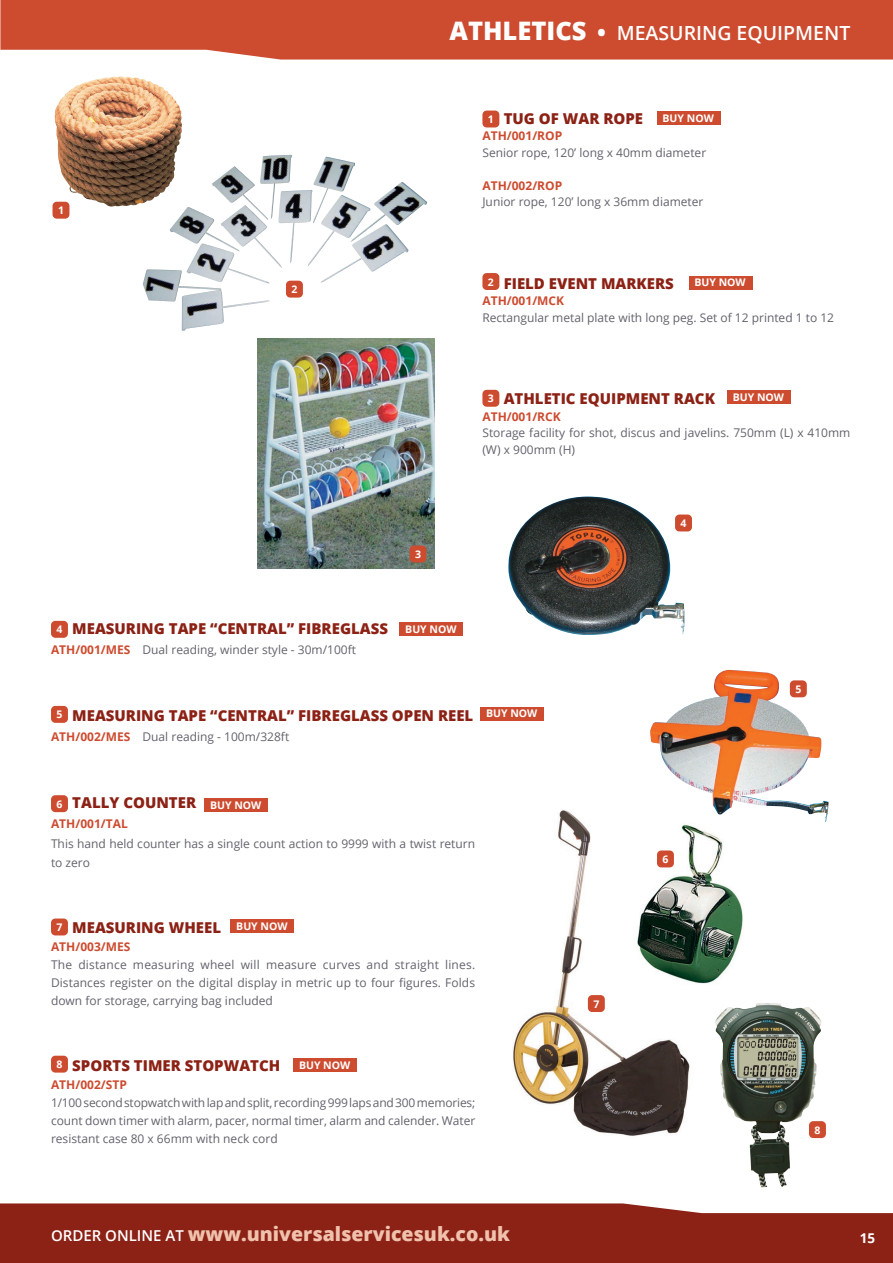
<style>
.page{position:relative;width:893px;height:1263px;background:#fff}
.page>*{position:absolute;margin:0;border:0;box-sizing:border-box;transform-origin:0 0}
.t1{font:800 19.5px "Open Sans";color:#f0c2ad}
.t2{font:600 19.5px "Open Sans";color:#fff}
.t3{font:800 15px "Open Sans";color:#8c2115}
.t4{font:700 13.5px "Open Sans";color:#fff}
.t5{font:12px/18px "Open Sans";color:#62636c}
.t6{font:700 12px "Open Sans";color:#cd4b2f}
.t7{font:700 10.5px "Open Sans";color:#fff}
.s1{font-weight:800;font-size:25.5px}
.s2{font-weight:800;font-size:21px}
.s3{font-weight:700;color:#cd4b2f}
.s4{font-weight:600;font-size:15px;color:#fff}
</style>
<div class="page">
<div style="left:0;top:0;width:893px;height:60px;background:#cd4b2f"></div>
<div style="left:0;top:1203px;width:893px;height:60px;background:#8c2115"></div>
<img style="left:54px;top:76px;width:128px;height:132px">
<img style="left:169px;top:155px;width:258px;height:128px">
<img style="left:257px;top:338px;width:177px;height:230px">
<img style="left:650px;top:670px;width:179px;height:152px">
<img style="left:508px;top:496px;width:177px;height:139px">
<img style="left:715px;top:1003px;width:107px;height:185px">
<img style="left:513px;top:801px;width:186px;height:335px">
<div style="left:53px;top:202px;width:16px;height:17px;background:#cd4b2f;border-radius:4px"></div>
<div style="left:286px;top:281px;width:17px;height:17px;background:#cd4b2f;border-radius:4px"></div>
<div style="left:409px;top:545px;width:17px;height:17px;background:#cd4b2f;border-radius:4px"></div>
<div style="left:51px;top:795px;width:17px;height:17px;background:#cd4b2f;border-radius:4px"></div>
<div style="left:51px;top:918px;width:17px;height:17px;background:#cd4b2f;border-radius:4px"></div>
<div style="left:51px;top:1056px;width:17px;height:16px;background:#cd4b2f;border-radius:4px"></div>
<div style="left:675px;top:514px;width:17px;height:17px;background:#cd4b2f;border-radius:4px"></div>
<div style="left:482px;top:111px;width:17px;height:16px;background:#cd4b2f;border-radius:4px"></div>
<div style="left:482px;top:273px;width:17px;height:17px;background:#cd4b2f;border-radius:4px"></div>
<div style="left:482px;top:390px;width:17px;height:17px;background:#cd4b2f;border-radius:4px"></div>
<div style="left:51px;top:621px;width:17px;height:17px;background:#cd4b2f;border-radius:4px"></div>
<div style="left:51px;top:706px;width:17px;height:17px;background:#cd4b2f;border-radius:4px"></div>
<div style="left:809px;top:1121px;width:17px;height:17px;background:#cd4b2f;border-radius:4px"></div>
<div style="left:588px;top:995px;width:17px;height:17px;background:#cd4b2f;border-radius:4px"></div>
<div style="left:790px;top:680px;width:17px;height:17px;background:#cd4b2f;border-radius:4px"></div>
<div style="left:657px;top:112px;width:63px;height:13px;background:#cd4b2f"></div>
<div style="left:689px;top:276px;width:63px;height:13px;background:#cd4b2f"></div>
<div style="left:727px;top:391px;width:63px;height:13px;background:#cd4b2f"></div>
<div style="left:400px;top:622px;width:63px;height:13px;background:#cd4b2f"></div>
<div style="left:480px;top:707px;width:64px;height:13px;background:#cd4b2f"></div>
<div style="left:205px;top:798px;width:63px;height:13px;background:#cd4b2f"></div>
<div style="left:231px;top:919px;width:63px;height:14px;background:#cd4b2f"></div>
<div style="left:293px;top:1059px;width:64px;height:13px;background:#cd4b2f"></div>
<img style="left:628px;top:821px;width:137px;height:177px">
<div style="left:657px;top:850px;width:17px;height:17px;background:#cd4b2f;border-radius:4px"></div>
<h1 class="t2" style="left:449px;top:19px;width:402px"><span class="s1">ATHLETICS</span> <span class="s2">•</span> MEASURING EQUIPMENT</h1>
<p class="t7" style="left:58px;top:203px;width:7px">1</p>
<p class="t7" style="left:291px;top:282px;width:7px">2</p>
<p class="t3" style="left:504px;top:107px;width:141px">TUG OF WAR ROPE</p>
<p class="t6" style="left:482px;top:127px;width:81px">ATH/001/ROP</p>
<p class="t5" style="left:482px;top:143px;width:225px">Senior rope, 120’ long x 40mm diameter</p>
<p class="t6" style="left:482px;top:177px;width:81px">ATH/002/ROP</p>
<p class="t5" style="left:482px;top:192px;width:223px">Junior rope, 120’ long x 36mm diameter</p>
<p class="t7" style="left:663px;top:111px;width:53px">BUY NOW</p>
<p class="t7" style="left:488px;top:112px;width:7px">1</p>
<p class="t3" style="left:504px;top:272px;width:172px">FIELD EVENT MARKERS</p>
<p class="t6" style="left:482px;top:292px;width:83px">ATH/001/MCK</p>
<p class="t5" style="left:482px;top:308px;width:353px">Rectangular metal plate with long peg. Set of 12 printed 1 to 12</p>
<p class="t7" style="left:488px;top:274px;width:7px">2</p>
<p class="t7" style="left:694px;top:275px;width:53px">BUY NOW</p>
<p class="t7" style="left:415px;top:547px;width:7px">3</p>
<p class="t3" style="left:504px;top:387px;width:213px">ATHLETIC EQUIPMENT RACK</p>
<p class="t6" style="left:482px;top:408px;width:80px">ATH/001/RCK</p>
<p class="t5" style="left:482px;top:424px;width:370px;line-height:16.5px">Storage facility for shot, discus and javelins. 750mm (L) x 410mm (W) x 900mm (H)</p>
<p class="t7" style="left:733px;top:390px;width:53px">BUY NOW</p>
<p class="t7" style="left:488px;top:391px;width:7px">3</p>
<p class="t7" style="left:681px;top:516px;width:7px">4</p>
<p class="t3" style="left:72px;top:618px;width:317px">MEASURING TAPE “CENTRAL” FIBREGLASS</p>
<p class="t5" style="left:51px;top:640px;width:307px"><span class="s3">ATH/001/MES</span> Dual reading, winder style - 30m/100ft</p>
<p class="t7" style="left:57px;top:622px;width:7px">4</p>
<p class="t7" style="left:405px;top:621px;width:53px">BUY NOW</p>
<p class="t7" style="left:795px;top:682px;width:7px">5</p>
<p class="t3" style="left:72px;top:705px;width:403px">MEASURING TAPE “CENTRAL” FIBREGLASS OPEN REEL</p>
<p class="t5" style="left:51px;top:727px;width:240px"><span class="s3">ATH/002/MES</span> Dual reading - 100m/328ft</p>
<p class="t7" style="left:57px;top:707px;width:7px">5</p>
<p class="t7" style="left:486px;top:706px;width:53px">BUY NOW</p>
<p class="t3" style="left:72px;top:792px;width:125px">TALLY COUNTER</p>
<p class="t6" style="left:51px;top:815px;width:78px">ATH/001/TAL</p>
<p class="t5" style="left:51px;top:833px;width:426px;line-height:19.5px">This hand held counter has a single count action to 9999 with a twist return to zero</p>
<p class="t7" style="left:57px;top:796px;width:7px">6</p>
<p class="t7" style="left:210px;top:797px;width:53px">BUY NOW</p>
<p class="t3" style="left:72px;top:916px;width:150px">MEASURING WHEEL</p>
<p class="t6" style="left:51px;top:938px;width:81px">ATH/003/MES</p>
<p class="t5" style="left:51px;top:955px;width:426px;text-align:justify">The distance measuring wheel will measure curves and straight lines.<br>Distances register on the digital display in metric up to four figures. Folds down for storage, carrying bag included</p>
<p class="t7" style="left:236px;top:919px;width:53px">BUY NOW</p>
<p class="t7" style="left:57px;top:920px;width:7px">7</p>
<p class="t3" style="left:72px;top:1054px;width:210px">SPORTS TIMER STOPWATCH</p>
<p class="t6" style="left:51px;top:1076px;width:77px">ATH/002/STP</p>
<p class="t5" style="left:51px;top:1093px;width:426px;text-align:justify">1/100 second stopwatch with lap and split, recording 999 laps and 300 memories; count down timer with alarm, pacer, normal timer, alarm and calender. Water resistant case 80 x 66mm with neck cord</p>
<p class="t7" style="left:57px;top:1057px;width:7px">8</p>
<p class="t7" style="left:299px;top:1058px;width:53px">BUY NOW</p>
<p class="t7" style="left:593px;top:996px;width:7px">7</p>
<p class="t7" style="left:662px;top:852px;width:7px">6</p>
<p class="t7" style="left:814px;top:1122px;width:7px">8</p>
<h1 class="t1" style="left:51px;top:1219px;width:460px"><span class="s4">ORDER ONLINE AT</span> www.universalservicesuk.co.uk</h1>
<p class="t4" style="left:860px;top:1228px;width:17px">15</p>
</div>
